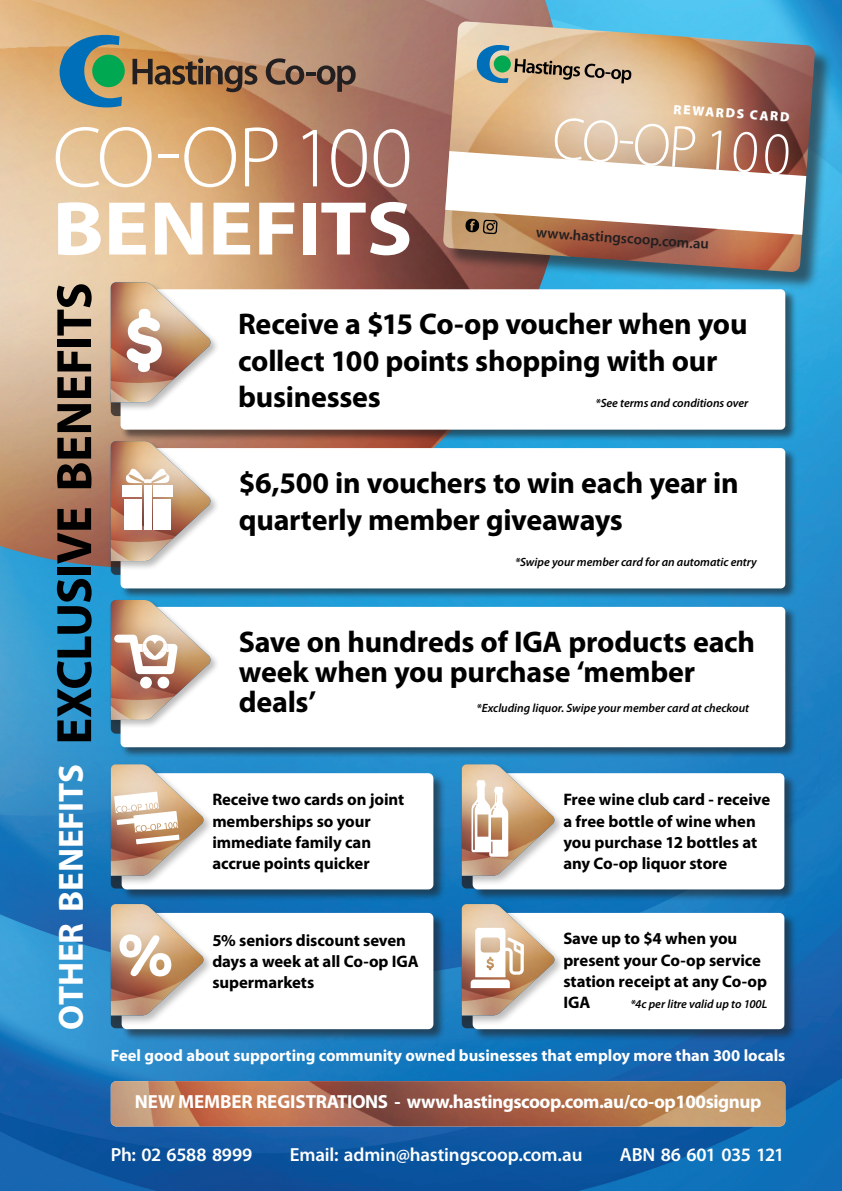
<style>
.page{position:relative;width:842px;height:1191px;background:#fff}
.page>*{position:absolute;margin:0;border:0;box-sizing:border-box;transform-origin:0 0}
.t1{font:86.7px "Myriad Variable Concept";letter-spacing:-.04em;color:#fff}
.t2{font:76.8px "Myriad Variable Concept";letter-spacing:-.005em;color:#fff;scale:1.11 1}
.t3{font:71.3px "Freude";color:#fff}
.t4{font:62.4px "Freude";color:#fff}
.t5{font:300 60.4px "Myriad Pro";color:#fff;scale:.93 1}
.t6{font:50px "Myriad Variable Concept";letter-spacing:-.015em;color:#000}
.t7{font:35px "Myriad Variable Concept";letter-spacing:-.005em;color:#fff}
.t8{font:700 30px/30px "Myriad Pro";letter-spacing:-.01em;color:#000}
.t9{font:700 19px "Myriad Pro";letter-spacing:-.025em;color:#fff}
.t10{font:600 19px "Myriad Pro";letter-spacing:-.01em;color:#fff}
.t11{font:700 16.7px/21.3px "Myriad Pro";letter-spacing:-.005em;color:#000}
.t12{font:700 16.5px "Myriad Pro";letter-spacing:-.005em;color:#fff}
.t13{font:600 14.8px "Myriad Pro";color:#231f20}
.t14{font:900 13.4px "Myriad Pro";color:#fff}
.t15{font:italic 600 12px "Myriad Pro";letter-spacing:-.005em;color:#000}
</style>
<div class="page">
<img style="left:0;top:0;width:842px;height:1191px">
<img style="left:0;top:0;width:567px;height:567px">
<svg style="left:133px;top:58px;width:124px;height:34px;background:#926a44"></svg>
<svg style="left:266px;top:58px;width:90px;height:34px;background:#8d6c58"></svg>
<svg style="left:60px;top:35px;width:62px;height:72px;background:#608897"></svg>
<div style="left:92px;top:55px;width:33px;height:32px;background:#00a851;border-radius:50%"></div>
<div style="left:446px;top:24px;width:388px;height:267px;background:#231f20;opacity:.6"></div>
<img style="left:443px;top:21px;width:372px;height:251px">
<svg style="left:445px;top:151px;width:361px;height:84px"></svg>
<svg style="left:476px;top:45px;width:156px;height:38px;background:#aba48b"></svg>
<div style="left:111px;top:389px;width:39px;height:27px;background:#4b4038;border-radius:5px"></div>
<div style="left:111px;top:548px;width:39px;height:27px;background:#233e4d;border-radius:5px"></div>
<div style="left:111px;top:863px;width:36px;height:25px;background:#1e3345;border-radius:5px"></div>
<div style="left:121px;top:773px;width:325px;height:129px;background:#231f20;opacity:.6"></div>
<div style="left:122px;top:773px;width:311px;height:116px;background:#fff;border-radius:5px"></div>
<div style="left:108px;top:762px;width:106px;height:124px;background:#231f20;opacity:.3"></div>
<div style="left:111px;top:1003px;width:36px;height:25px;background:#263b4c;border-radius:5px"></div>
<div style="left:121px;top:912px;width:325px;height:129px;background:#231f20;opacity:.6"></div>
<div style="left:122px;top:913px;width:311px;height:116px;background:#fff;border-radius:5px"></div>
<div style="left:108px;top:901px;width:106px;height:125px;background:#231f20;opacity:.3"></div>
<img style="left:111px;top:904px;width:93px;height:111px">
<div style="left:462px;top:863px;width:36px;height:25px;background:#1e3447;border-radius:5px"></div>
<div style="left:472px;top:773px;width:325px;height:129px;background:#231f20;opacity:.6"></div>
<div style="left:473px;top:773px;width:311px;height:116px;background:#fff;border-radius:5px"></div>
<div style="left:459px;top:762px;width:106px;height:124px;background:#231f20;opacity:.3"></div>
<div style="left:462px;top:1003px;width:36px;height:25px;background:#203648;border-radius:5px"></div>
<div style="left:472px;top:912px;width:325px;height:129px;background:#231f20;opacity:.6"></div>
<div style="left:473px;top:913px;width:311px;height:116px;background:#fff;border-radius:5px"></div>
<div style="left:459px;top:901px;width:106px;height:125px;background:#231f20;opacity:.3"></div>
<img style="left:111px;top:1081px;width:674px;height:45px">
<svg style="left:111px;top:764px;width:93px;height:111px"></svg>
<svg style="left:462px;top:764px;width:93px;height:111px"></svg>
<div style="left:120px;top:448px;width:676px;height:152px;background:#231f20;opacity:.6"></div>
<div style="left:121px;top:448px;width:664px;height:140px;background:#fff;border-radius:5px"></div>
<div style="left:109px;top:439px;width:111px;height:131px;background:#231f20;opacity:.3"></div>
<svg style="left:111px;top:441px;width:100px;height:120px"></svg>
<svg style="left:462px;top:904px;width:93px;height:111px"></svg>
<div style="left:111px;top:707px;width:39px;height:26px;background:#243c4c;border-radius:5px"></div>
<div style="left:120px;top:606px;width:676px;height:152px;background:#231f20;opacity:.6"></div>
<div style="left:121px;top:607px;width:664px;height:140px;background:#fff;border-radius:5px"></div>
<div style="left:109px;top:598px;width:111px;height:131px;background:#231f20;opacity:.3"></div>
<svg style="left:111px;top:600px;width:100px;height:120px"></svg>
<div style="left:120px;top:289px;width:676px;height:152px;background:#231f20;opacity:.6"></div>
<div style="left:121px;top:289px;width:664px;height:140px;background:#fff;border-radius:5px"></div>
<div style="left:109px;top:280px;width:111px;height:132px;background:#231f20;opacity:.3"></div>
<img style="left:111px;top:282px;width:100px;height:120px">
<p class="t1" style="left:52px;top:106px;width:362px">CO-OP 100</p>
<p class="t2" style="left:52px;top:184px;width:326px">BENEFITS</p>
<p class="t14" style="left:674px;top:100px;width:118px;rotate:4deg">REWARDS CARD</p>
<p class="t5" style="left:555px;top:102px;width:258px;rotate:4deg">CO-OP 100</p>
<p class="t13" style="left:537px;top:223px;width:175px;rotate:4deg">www.hastingscoop.com.au</p>
<p class="t6" style="left:45px;top:744px;width:464px;rotate:-90deg">EXCLUSIVE BENEFITS</p>
<p class="t7" style="left:51px;top:1029px;width:267px;rotate:-90deg">OTHER BENEFITS</p>
<p class="t3" style="left:126px;top:296px;width:40px">$</p>
<p class="t4" style="left:118px;top:916px;width:55px">%</p>
<p class="t8" style="left:238px;top:305px;width:511px;line-height:36.2px">Receive a $15 Co-op voucher when you collect 100 points shopping with our businesses</p>
<p class="t15" style="left:596px;top:395px;width:154px">*See terms and conditions over</p>
<p class="t8" style="left:239px;top:464px;width:501px;line-height:36.9px">$6,500 in vouchers to win each year in quarterly member giveaways</p>
<p class="t15" style="left:515px;top:554px;width:243px">*Swipe your member card for an automatic entry</p>
<p class="t8" style="left:239px;top:626px;width:518px">Save on hundreds of IGA products each week when you purchase ‘member deals’</p>
<p class="t15" style="left:477px;top:700px;width:274px">*Excluding liquor. Swipe your member card at checkout</p>
<p class="t11" style="left:212px;top:788px;width:194px">Receive two cards on joint memberships so your immediate family can accrue points quicker</p>
<p class="t11" style="left:212px;top:929px;width:208px;line-height:21px">5% seniors discount seven days a week at all Co-op IGA supermarkets</p>
<p class="t11" style="left:563px;top:788px;width:208px">Free wine club card - receive a free bottle of wine when you purchase 12 bottles at any Co-op liquor store</p>
<p class="t11" style="left:563px;top:927px;width:205px">Save up to $4 when you present your Co-op service station receipt at any Co-op<br>IGA</p>
<p class="t15" style="left:630px;top:996px;width:138px">*4c per litre valid up to 100L</p>
<p class="t12" style="left:111px;top:1044px;width:676px">Feel good about supporting community owned businesses that employ more than 300 locals</p>
<p class="t9" style="left:135px;top:1089px;width:628px">NEW MEMBER REGISTRATIONS - www.hastingscoop.com.au/co-op100signup</p>
<p class="t10" style="left:111px;top:1143px;width:143px">Ph: 02 6588 8999</p>
<p class="t10" style="left:290px;top:1143px;width:294px">Email: admin@hastingscoop.com.au</p>
<p class="t10" style="left:620px;top:1143px;width:166px">ABN 86 601 035 121</p>
</div>
